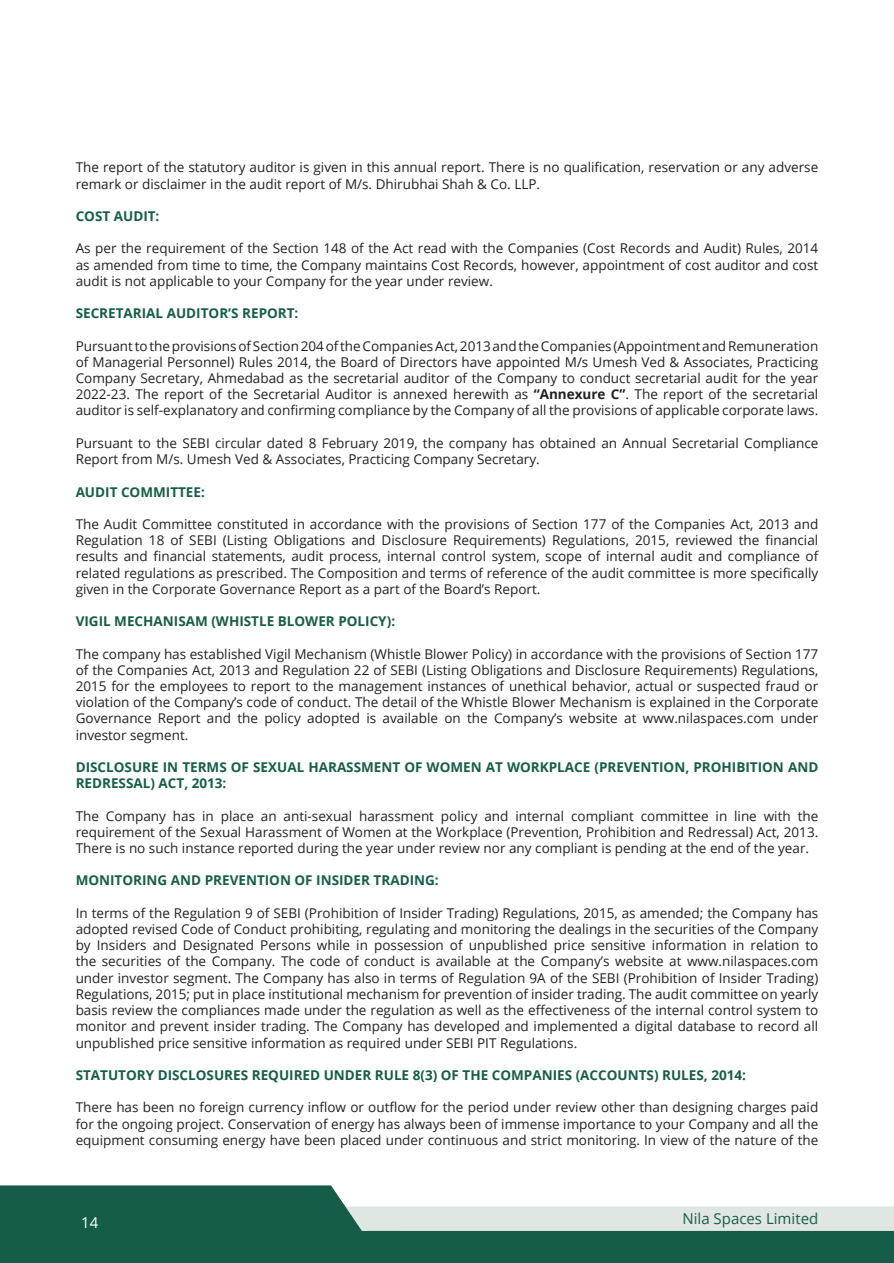
<style>
.page{position:relative;width:894px;height:1263px;background:#fff}
.page>*{position:absolute;margin:0;border:0;box-sizing:border-box;transform-origin:0 0}
.t1{font:15px "Open Sans";color:#165d49}
.t2{font:15px "Open Sans";color:#fff}
.t3{font:13.5px/16.2px "Open Sans";color:#231f20;text-align:justify}
.t4{font:700 13.5px/16.2px "Open Sans";color:#165d49}
.s1{font-weight:700}
</style>
<div class="page">
<svg style="left:0;top:1185px;width:893px;height:78px"></svg>
<p class="t3" style="left:76px;top:159px;width:743px">The report of the statutory auditor is given in this annual report. There is no qualification, reservation or any adverse remark or disclaimer in the audit report of M/s. Dhirubhai Shah &amp; Co. LLP.</p>
<p class="t4" style="left:76px;top:208px;width:85px">COST AUDIT:</p>
<p class="t3" style="left:76px;top:240px;width:744px">As per the requirement of the Section 148 of the Act read with the Companies (Cost Records and Audit) Rules, 2014 as amended from time to time, the Company maintains Cost Records, however, appointment of cost auditor and cost audit is not applicable to your Company for the year under review.</p>
<p class="t4" style="left:76px;top:305px;width:224px">SECRETARIAL AUDITOR’S REPORT:</p>
<p class="t3" style="left:76px;top:337px;width:744px">Pursuant to the provisions of Section 204 of the Companies Act, 2013 and the Companies (Appointment and Remuneration of Managerial Personnel) Rules 2014, the Board of Directors have appointed M/s Umesh Ved &amp; Associates, Practicing Company Secretary, Ahmedabad as the secretarial auditor of the Company to conduct secretarial audit for the year 2022-23. The report of the Secretarial Auditor is annexed herewith as <span class="s1">“Annexure C”</span>. The report of the secretarial auditor is self-explanatory and confirming compliance by the Company of all the provisions of applicable corporate laws.</p>
<p class="t3" style="left:76px;top:434px;width:743px">Pursuant to the SEBI circular dated 8 February 2019, the company has obtained an Annual Secretarial Compliance<br>Report from M/s. Umesh Ved &amp; Associates, Practicing Company Secretary.</p>
<p class="t4" style="left:76px;top:483px;width:131px">AUDIT COMMITTEE:</p>
<p class="t3" style="left:76px;top:515px;width:743px">The Audit Committee constituted in accordance with the provisions of Section 177 of the Companies Act, 2013 and Regulation 18 of SEBI (Listing Obligations and Disclosure Requirements) Regulations, 2015, reviewed the financial results and financial statements, audit process, internal control system, scope of internal audit and compliance of related regulations as prescribed. The Composition and terms of reference of the audit committee is more specifically given in the Corporate Governance Report as a part of the Board’s Report.</p>
<p class="t4" style="left:76px;top:613px;width:321px">VIGIL MECHANISAM (WHISTLE BLOWER POLICY):</p>
<p class="t3" style="left:76px;top:645px;width:744px">The company has established Vigil Mechanism (Whistle Blower Policy) in accordance with the provisions of Section 177 of the Companies Act, 2013 and Regulation 22 of SEBI (Listing Obligations and Disclosure Requirements) Regulations, 2015 for the employees to report to the management instances of unethical behavior, actual or suspected fraud or violation of the Company’s code of conduct. The detail of the Whistle Blower Mechanism is explained in the Corporate Governance Report and the policy adopted is available on the Company’s website at www.nilaspaces.com under investor segment.</p>
<p class="t4" style="left:76px;top:758px;width:743px">DISCLOSURE IN TERMS OF SEXUAL HARASSMENT OF WOMEN AT WORKPLACE (PREVENTION, PROHIBITION AND<br>REDRESSAL) ACT, 2013:</p>
<p class="t3" style="left:76px;top:807px;width:743px">The Company has in place an anti-sexual harassment policy and internal compliant committee in line with the requirement of the Sexual Harassment of Women at the Workplace (Prevention, Prohibition and Redressal) Act, 2013.<br>There is no such instance reported during the year under review nor any compliant is pending at the end of the year.</p>
<p class="t4" style="left:76px;top:872px;width:364px">MONITORING AND PREVENTION OF INSIDER TRADING:</p>
<p class="t3" style="left:76px;top:904px;width:743px">In terms of the Regulation 9 of SEBI (Prohibition of Insider Trading) Regulations, 2015, as amended; the Company has adopted revised Code of Conduct prohibiting, regulating and monitoring the dealings in the securities of the Company by Insiders and Designated Persons while in possession of unpublished price sensitive information in relation to the securities of the Company. The code of conduct is available at the Company’s website at www.nilaspaces.com under investor segment. The Company has also in terms of Regulation 9A of the SEBI (Prohibition of Insider Trading)<br>Regulations, 2015; put in place institutional mechanism for prevention of insider trading. The audit committee on yearly basis review the compliances made under the regulation as well as the effectiveness of the internal control system to monitor and prevent insider trading. The Company has developed and implemented a digital database to record all unpublished price sensitive information as required under SEBI PIT Regulations.</p>
<p class="t4" style="left:76px;top:1066px;width:671px">STATUTORY DISCLOSURES REQUIRED UNDER RULE 8(3) OF THE COMPANIES (ACCOUNTS) RULES, 2014:</p>
<p class="t3" style="left:76px;top:1099px;width:743px">There has been no foreign currency inflow or outflow for the period under review other than designing charges paid for the ongoing project. Conservation of energy has always been of immense importance to your Company and all the equipment consuming energy have been placed under continuous and strict monitoring. In view of the nature of the</p>
<p class="t2" style="left:81px;top:1212px;width:19px">14</p>
<p class="t1" style="left:682px;top:1208px;width:137px">Nila Spaces Limited</p>
</div>
